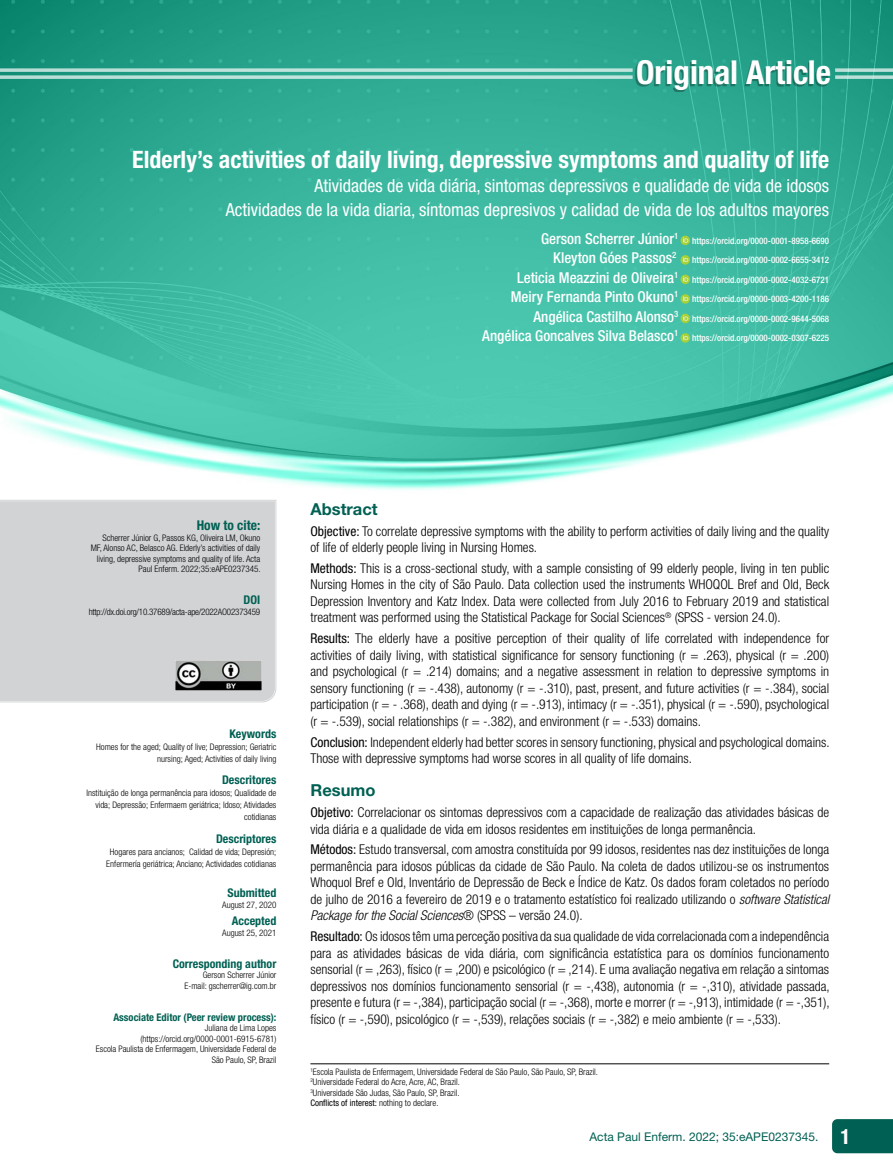
<style>
.page{position:relative;width:893px;height:1170px;background:#fff}
.page>*{position:absolute;margin:0;border:0;box-sizing:border-box;transform-origin:0 0}
.t1{font:700 condensed 33px "Helvetica Neue LT Std";color:#fff}
.t2{font:700 condensed 24px "Helvetica Neue LT Std";color:#fff}
.t3{font:condensed 18px/24px "Helvetica Neue LT Std";color:#fff;text-align:right}
.t4{font:700 16.5px "Helvetica Neue LT Std";color:#006053}
.t5{font:500 condensed 15px "Helvetica Neue LT Std";color:#fff}
.t6{font:300 condensed 13.5px/16.5px "Helvetica Neue LT Std";color:#000;text-align:justify}
.t7{font:700 condensed 13.5px "Helvetica Neue LT Std";color:#006053}
.t8{font:700 condensed 12px "Helvetica Neue LT Std";color:#006053}
.t9{font:12px "Helvetica Neue LT Std";color:#006053}
.t10{font:700 condensed 10.5px "Helvetica Neue LT Std";color:#006053}
.t11{font:300 condensed 9px/10.5px "Helvetica Neue LT Std";color:#000;text-align:right}
.t12{font:500 condensed 9px "Helvetica Neue LT Std";color:#fff}
.t13{font:300 condensed 9px "Helvetica Neue LT Std";letter-spacing:-.02em;color:#000}
.s1{font-weight:400}
.s2{font-style:italic}
.s3{font-weight:700;font-stretch:condensed;font-size:21px;color:#fff}
</style>
<div class="page">
<div style="left:832px;top:1119px;width:61px;height:34px;background:#006053"></div>
<img style="left:0;top:0;width:893px;height:490px">
<svg style="left:835px;top:75px;width:58px;height:4px"></svg>
<svg style="left:835px;top:68px;width:58px;height:4px"></svg>
<svg style="left:0;top:500px;width:277px;height:203px;background:#e1e3e3"></svg>
<div style="left:0;top:501px;width:275px;height:199px;background:#d1d3d4"></div>
<img style="left:175px;top:660px;width:86px;height:30px">
<svg style="left:680px;top:236px;width:10px;height:9px"></svg>
<svg style="left:683px;top:237px;width:5px;height:5px"></svg>
<svg style="left:680px;top:255px;width:10px;height:10px"></svg>
<svg style="left:683px;top:257px;width:5px;height:5px"></svg>
<svg style="left:680px;top:275px;width:10px;height:9px"></svg>
<svg style="left:683px;top:276px;width:5px;height:5px"></svg>
<svg style="left:680px;top:294px;width:10px;height:10px"></svg>
<svg style="left:683px;top:296px;width:5px;height:5px"></svg>
<svg style="left:680px;top:314px;width:10px;height:9px"></svg>
<svg style="left:683px;top:315px;width:5px;height:5px"></svg>
<svg style="left:680px;top:333px;width:10px;height:10px"></svg>
<svg style="left:683px;top:335px;width:5px;height:5px"></svg>
<hr style="left:310px;top:1063px;width:519px;height:1px;background:#000">
<div style="left:635px;top:62px;width:193px;height:30px;background:#000;opacity:.3"></div>
<svg style="left:0;top:75px;width:633px;height:4px;background:#aadad1"></svg>
<svg style="left:0;top:68px;width:633px;height:4px;background:#aadad1"></svg>
<h1 class="t1" style="left:636px;top:52px;width:196px">Original Article</h1>
<h2 class="t2" style="left:132px;top:144px;width:698px">Elderly’s activities of daily living, depressive symptoms and quality of life</h2>
<h3 class="t3" style="left:226px;top:173px;width:605px">Atividades de vida diária, sintomas depressivos e qualidade de vida de idosos<br>Actividades de la vida diaria, síntomas depresivos y calidad de vida de los adultos mayores</h3>
<p class="t5" style="left:541px;top:229px;width:139px">Gerson Scherrer Júnior<sup>1</sup></p>
<p class="t12" style="left:692px;top:235px;width:138px">https://orcid.org/0000-0001-8958-6690</p>
<p class="t5" style="left:553px;top:249px;width:125px">Kleyton Góes Passos<sup>2</sup></p>
<p class="t12" style="left:692px;top:254px;width:138px">https://orcid.org/0000-0002-6655-3412</p>
<p class="t5" style="left:517px;top:268px;width:163px">Leticia Meazzini de Oliveira<sup>1</sup></p>
<p class="t12" style="left:692px;top:274px;width:138px">https://orcid.org/0000-0002-4032-6721</p>
<p class="t5" style="left:511px;top:288px;width:169px">Meiry Fernanda Pinto Okuno<sup>1</sup></p>
<p class="t12" style="left:692px;top:293px;width:138px">https://orcid.org/0000-0003-4200-1186</p>
<p class="t5" style="left:533px;top:307px;width:146px">Angélica Castilho Alonso<sup>3</sup></p>
<p class="t12" style="left:692px;top:313px;width:138px">https://orcid.org/0000-0002-9644-5068</p>
<p class="t5" style="left:482px;top:327px;width:198px">Angélica Goncalves Silva Belasco<sup>1</sup></p>
<p class="t12" style="left:692px;top:332px;width:138px">https://orcid.org/0000-0002-0307-6225</p>
<p class="t7" style="left:197px;top:517px;width:65px">How to cite:</p>
<p class="t11" style="left:91px;top:532px;width:171px">Scherrer Júnior G, Passos KG, Oliveira LM, Okuno MF, Alonso AC, Belasco AG. Elderly’s activities of daily living, depressive symptoms and quality of life. Acta Paul Enferm. 2022;35:eAPE0237345.</p>
<p class="t8" style="left:244px;top:593px;width:18px">DOI</p>
<p class="t13" style="left:89px;top:606px;width:173px">http://dx.doi.org/10.37689/acta-ape/2022AO02373459</p>
<p class="t8" style="left:230px;top:726px;width:48px">Keywords</p>
<p class="t11" style="left:96px;top:740px;width:182px;line-height:12px">Homes for the aged; Quality of live; Depression; Geriatric nursing; Aged; Activities of daily living</p>
<p class="t8" style="left:222px;top:772px;width:56px">Descritores</p>
<p class="t11" style="left:86px;top:787px;width:191px;line-height:12px">Instituição de longa permanência para idosos; Qualidade de vida; Depressão; Enfermaem geriátrica; Idoso; Atividades cotidianas</p>
<p class="t8" style="left:216px;top:831px;width:62px">Descriptores</p>
<p class="t11" style="left:106px;top:845px;width:172px;line-height:12px;text-align:center">Hogares para ancianos; Calidad de vida; Depresión;<br>Enfermería geriátrica; Anciano; Actividades cotidianas</p>
<p class="t8" style="left:228px;top:885px;width:50px">Submitted</p>
<p class="t11" style="left:222px;top:899px;width:56px">August 27, 2020</p>
<p class="t8" style="left:232px;top:913px;width:46px">Accepted</p>
<p class="t11" style="left:222px;top:927px;width:56px">August 25, 2021</p>
<p class="t8" style="left:173px;top:956px;width:105px">Corresponding author</p>
<p class="t11" style="left:184px;top:969px;width:93px">Gerson Scherrer Júnior<br>E-mail: gscherrer@ig.com.br</p>
<p class="t10" style="left:113px;top:1010px;width:164px">Associate Editor (Peer review process):</p>
<p class="t11" style="left:96px;top:1022px;width:182px">Juliana de Lima Lopes (https://orcid.org/0000-0001-6915-6781)<br>Escola Paulista de Enfermagem, Universidade Federal de São Paulo, SP, Brazil</p>
<p class="t4" style="left:310px;top:498px;width:69px">Abstract</p>
<p class="t6" style="left:310px;top:522px;width:520px"><span class="s1">Objective:</span> To correlate depressive symptoms with the ability to perform activities of daily living and the quality of life of elderly people living in Nursing Homes.</p>
<p class="t6" style="left:310px;top:559px;width:520px"><span class="s1">Methods:</span> This is a cross-sectional study, with a sample consisting of 99 elderly people, living in ten public Nursing Homes in the city of São Paulo. Data collection used the instruments WHOQOL Bref and Old, Beck Depression Inventory and Katz Index. Data were collected from July 2016 to February 2019 and statistical treatment was performed using the Statistical Package for Social Sciences<sup>®</sup> (SPSS - version 24.0).</p>
<p class="t6" style="left:310px;top:630px;width:520px"><span class="s1">Results:</span> The elderly have a positive perception of their quality of life correlated with independence for activities of daily living, with statistical significance for sensory functioning (r = .263), physical (r = .200) and psychological (r = .214) domains; and a negative assessment in relation to depressive symptoms in sensory functioning (r = -.438), autonomy (r = -.310), past, present, and future activities (r = -.384), social participation (r = - .368), death and dying (r = -.913), intimacy (r = -.351), physical (r = -.590), psychological (r = -.539), social relationships (r = -.382), and environment (r = -.533) domains.</p>
<p class="t6" style="left:310px;top:733px;width:521px"><span class="s1">Conclusion:</span> Independent elderly had better scores in sensory functioning, physical and psychological domains.<br>Those with depressive symptoms had worse scores in all quality of life domains.</p>
<p class="t4" style="left:310px;top:780px;width:67px">Resumo</p>
<p class="t6" style="left:310px;top:803px;width:520px"><span class="s1">Objetivo:</span> Correlacionar os sintomas depressivos com a capacidade de realização das atividades básicas de vida diária e a qualidade de vida em idosos residentes em instituições de longa permanência.</p>
<p class="t6" style="left:310px;top:841px;width:520px"><span class="s1">Métodos:</span> Estudo transversal, com amostra constituída por 99 idosos, residentes nas dez instituições de longa permanência para idosos públicas da cidade de São Paulo. Na coleta de dados utilizou-se os instrumentos Whoquol Bref e Old, Inventário de Depressão de Beck e Índice de Katz. Os dados foram coletados no período de julho de 2016 a fevereiro de 2019 e o tratamento estatístico foi realizado utilizando o <span class="s2">software Statistical Package for the Social Sciences</span>® (SPSS – versão 24.0).</p>
<p class="t6" style="left:310px;top:927px;width:521px"><span class="s1">Resultado:</span> Os idosos têm uma perceção positiva da sua qualidade de vida correlacionada com a independência para as atividades básicas de vida diária, com significância estatística para os domínios funcionamento sensorial (r = ,263), físico (r = ,200) e psicológico (r = ,214). E uma avaliação negativa em relação a sintomas depressivos nos domínios funcionamento sensorial (r = -,438), autonomia (r = -,310), atividade passada, presente e futura (r = -,384), participação social (r = -,368), morte e morrer (r = -,913), intimidade (r = -,351), físico (r = -,590), psicológico (r = -,539), relações sociais (r = -,382) e meio ambiente (r = -,533).</p>
<p class="t11" style="left:310px;top:1065px;width:289px;text-align:left"><sup>1</sup>Escola Paulista de Enfermagem, Universidade Federal de São Paulo, São Paulo, SP, Brazil.<br><sup>2</sup>Universidade Federal do Acre, Acre, AC, Brazil.<br><sup>3</sup>Universidade São Judas, São Paulo, SP, Brazil.<br><span class="s1">Conflicts of interest:</span> nothing to declare.</p>
<p class="t9" style="left:589px;top:1129px;width:263px">Acta Paul Enferm. 2022; 35:eAPE0237345. <span class="s3">1</span></p>
</div>
